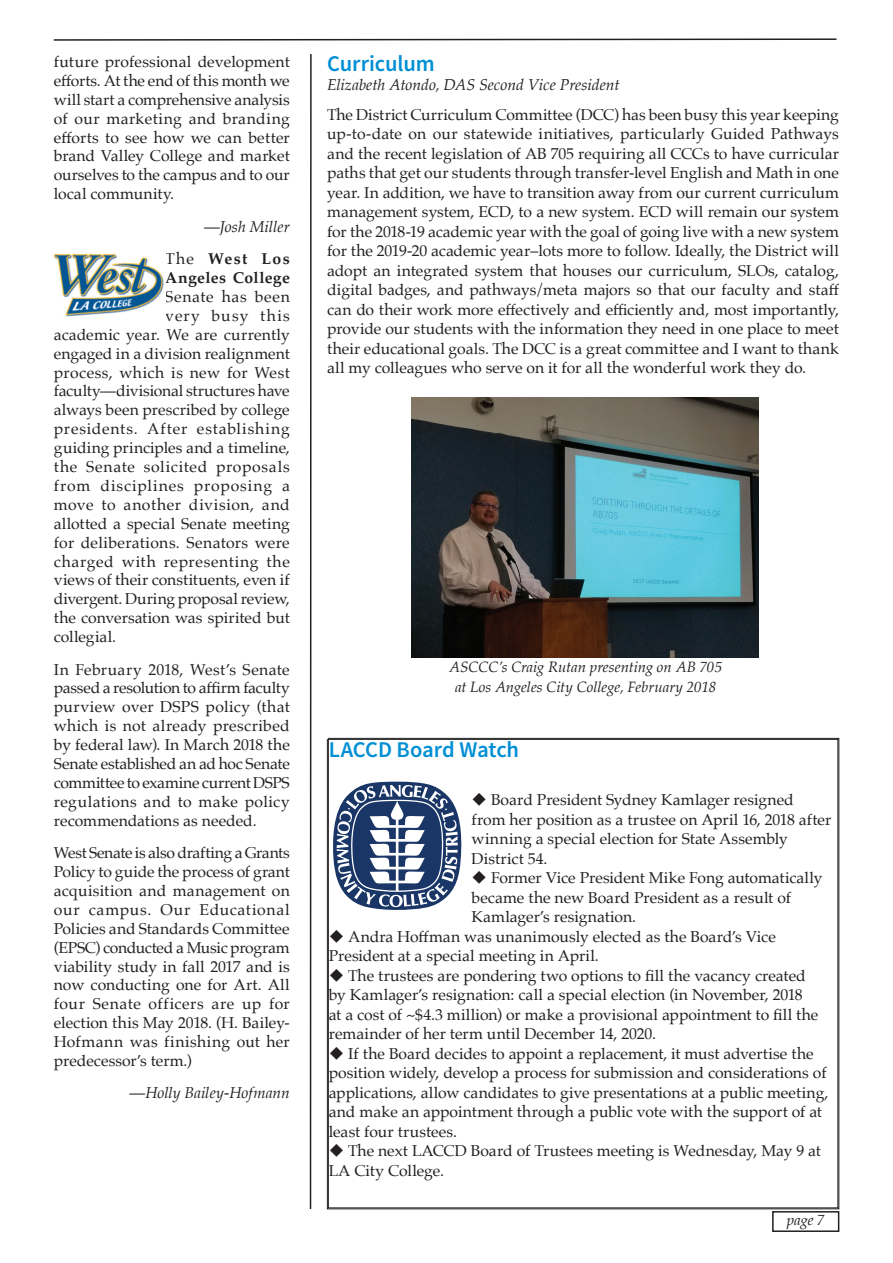
<style>
.page{position:relative;width:893px;height:1263px;background:#fff}
.page>*{position:absolute;margin:0;border:0;box-sizing:border-box;transform-origin:0 0}
.t1{font:600 22.5px "Source Sans Pro";letter-spacing:-.005em;color:#008fd5}
.t2{font:15.75px/19.5px "Palatino";color:#231f20}
.t3{font:italic 15.75px/32.4px "Palatino";letter-spacing:-.005em;color:#231f20;text-align:right}
.t4{font:15.75px "Palatino";letter-spacing:.04em;color:#231f20}
.t5{font:15.75px "Palatino";letter-spacing:.02em;color:#231f20}
.t6{font:15.75px "Palatino";letter-spacing:.05em;color:#231f20}
.t7{font:15.75px "Palatino";letter-spacing:.045em;color:#231f20}
.t8{font:15.75px "Palatino";letter-spacing:.025em;color:#231f20}
.t9{font:15.75px "Palatino";letter-spacing:.055em;color:#231f20}
.t10{font:15.75px "Palatino";letter-spacing:.03em;color:#231f20}
.t11{font:700 15.75px "Palatino";letter-spacing:.025em;color:#231f20}
.t12{font:15.75px "Palatino";letter-spacing:.075em;color:#231f20}
.t13{font:italic 15px/19.5px "Palatino";letter-spacing:-.005em;color:#231f20;text-align:center}
.s1{font-style:normal}
.s2{font-weight:700;font-style:normal}
</style>
<div class="page">
<hr style="left:310px;top:54px;width:2px;height:1155px;background:#231f20">
<svg style="left:53px;top:38px;width:784px;height:3px"></svg>
<img style="left:53px;top:253px;width:111px;height:64px">
<svg style="left:327px;top:738px;width:512px;height:471px"></svg>
<svg style="left:333px;top:782px;width:128px;height:128px"></svg>
<img style="left:411px;top:397px;width:347px;height:261px">
<div style="left:772px;top:1211px;width:67px;height:21px;border:2px solid #231f20"></div>
<p class="t2" style="left:54px;top:52px;width:238px;line-height:18.9px;text-align:justify">future professional development efforts. At the end of this month we will start a comprehensive analysis of our marketing and branding efforts to see how we can better brand Valley College and market ourselves to the campus and to our local community.</p>
<p class="t3" style="left:165px;top:210px;width:126px"><span class="s1">—</span>Josh Miller<br><span class="s1">The</span> <span class="s2">West Los</span></p>
<p class="t11" style="left:165px;top:264px;width:126px">Angeles College</p>
<p class="t4" style="left:165px;top:283px;width:126px">Senate has been</p>
<p class="t12" style="left:165px;top:302px;width:126px">very busy this</p>
<p class="t2" style="left:54px;top:324px;width:237px">academic year. We are currently</p>
<p class="t2" style="left:54px;top:343px;width:238px">engaged in a division realignment</p>
<p class="t8" style="left:54px;top:359px;width:237px">process, which is new for West</p>
<p class="t2" style="left:54px;top:381px;width:238px">faculty—divisional structures have</p>
<p class="t2" style="left:54px;top:400px;width:238px">always been prescribed by college</p>
<p class="t6" style="left:54px;top:416px;width:238px">presidents. After establishing</p>
<p class="t2" style="left:54px;top:438px;width:237px">guiding principles and a timeline,</p>
<p class="t7" style="left:54px;top:453px;width:237px">the Senate solicited proposals</p>
<p class="t9" style="left:54px;top:472px;width:238px">from disciplines proposing a</p>
<p class="t10" style="left:54px;top:491px;width:237px">move to another division, and</p>
<p class="t2" style="left:54px;top:513px;width:237px">allotted a special Senate meeting</p>
<p class="t5" style="left:54px;top:529px;width:237px">for deliberations. Senators were</p>
<p class="t4" style="left:54px;top:548px;width:238px">charged with representing the</p>
<p class="t2" style="left:54px;top:570px;width:237px">views of their constituents, even if</p>
<p class="t2" style="left:54px;top:589px;width:237px">divergent. During proposal review,</p>
<p class="t2" style="left:54px;top:608px;width:237px">the conversation was spirited but</p>
<p class="t2" style="left:54px;top:627px;width:64px">collegial.</p>
<p class="t2" style="left:54px;top:660px;width:238px;line-height:18.9px;text-align:justify">In February 2018, West’s Senate passed a resolution to affirm faculty purview over DSPS policy (that which is not already prescribed by federal law). In March 2018 the Senate established an ad hoc Senate committee to examine current DSPS regulations and to make policy recommendations as needed.</p>
<p class="t2" style="left:54px;top:843px;width:238px;line-height:18.9px;text-align:justify">West Senate is also drafting a Grants Policy to guide the process of grant acquisition and management on our campus. Our Educational Policies and Standards Committee (EPSC) conducted a Music program viability study in fall 2017 and is now conducting one for Art. All four Senate officers are up for election this May 2018. (H. Bailey-Hofmann was finishing out her predecessor’s term.)</p>
<p class="t3" style="left:130px;top:1077px;width:162px"><span class="s1">—</span>Holly Bailey-Hofmann</p>
<h1 class="t1" style="left:327px;top:49px;width:109px">Curriculum</h1>
<p class="t3" style="left:327px;top:69px;width:294px">Elizabeth Atondo, DAS Second Vice President</p>
<p class="t2" style="left:327px;top:104px;width:513px;text-align:justify">The District Curriculum Committee (DCC) has been busy this year keeping up-to-date on our statewide initiatives, particularly Guided Pathways and the recent legislation of AB 705 requiring all CCCs to have curricular paths that get our students through transfer-level English and Math in one year. In addition, we have to transition away from our current curriculum management system, ECD, to a new system. ECD will remain our system for the 2018-19 academic year with the goal of going live with a new system for the 2019-20 academic year–lots more to follow. Ideally, the District will adopt an integrated system that houses our curriculum, SLOs, catalog, digital badges, and pathways/meta majors so that our faculty and staff can do their work more effectively and efficiently and, most importantly, provide our students with the information they need in one place to meet their educational goals. The DCC is a great committee and I want to thank all my colleagues who serve on it for all the wonderful work they do.</p>
<p class="t13" style="left:449px;top:657px;width:275px">ASCCC’s Craig Rutan presenting on AB 705 at Los Angeles City College, February 2018</p>
<h1 class="t1" style="left:329px;top:735px;width:192px">LACCD Board Watch</h1>
<p class="t2" style="left:472px;top:790px;width:361px">◆ Board President Sydney Kamlager resigned from her position as a trustee on April 16, 2018 after winning a special election for State Assembly District 54.</p>
<p class="t2" style="left:472px;top:868px;width:352px">◆ Former Vice President Mike Fong automatically became the new Board President as a result of<br>Kamlager’s resignation.</p>
<p class="t2" style="left:329px;top:927px;width:449px">◆ Andra Hoffman was unanimously elected as the Board’s Vice<br>President at a special meeting in April.</p>
<p class="t2" style="left:329px;top:966px;width:491px">◆ The trustees are pondering two options to fill the vacancy created by Kamlager’s resignation: call a special election (in November, 2018 at a cost of ~$4.3 million) or make a provisional appointment to fill the remainder of her term until December 14, 2020.</p>
<p class="t2" style="left:329px;top:1044px;width:501px">◆ If the Board decides to appoint a replacement, it must advertise the position widely, develop a process for submission and considerations of applications, allow candidates to give presentations at a public meeting, and make an appointment through a public vote with the support of at least four trustees.</p>
<p class="t2" style="left:329px;top:1141px;width:494px">◆ The next LACCD Board of Trustees meeting is Wednesday, May 9 at<br>LA City College.</p>
<p class="t13" style="left:787px;top:1210px;width:40px">page 7</p>
</div>
